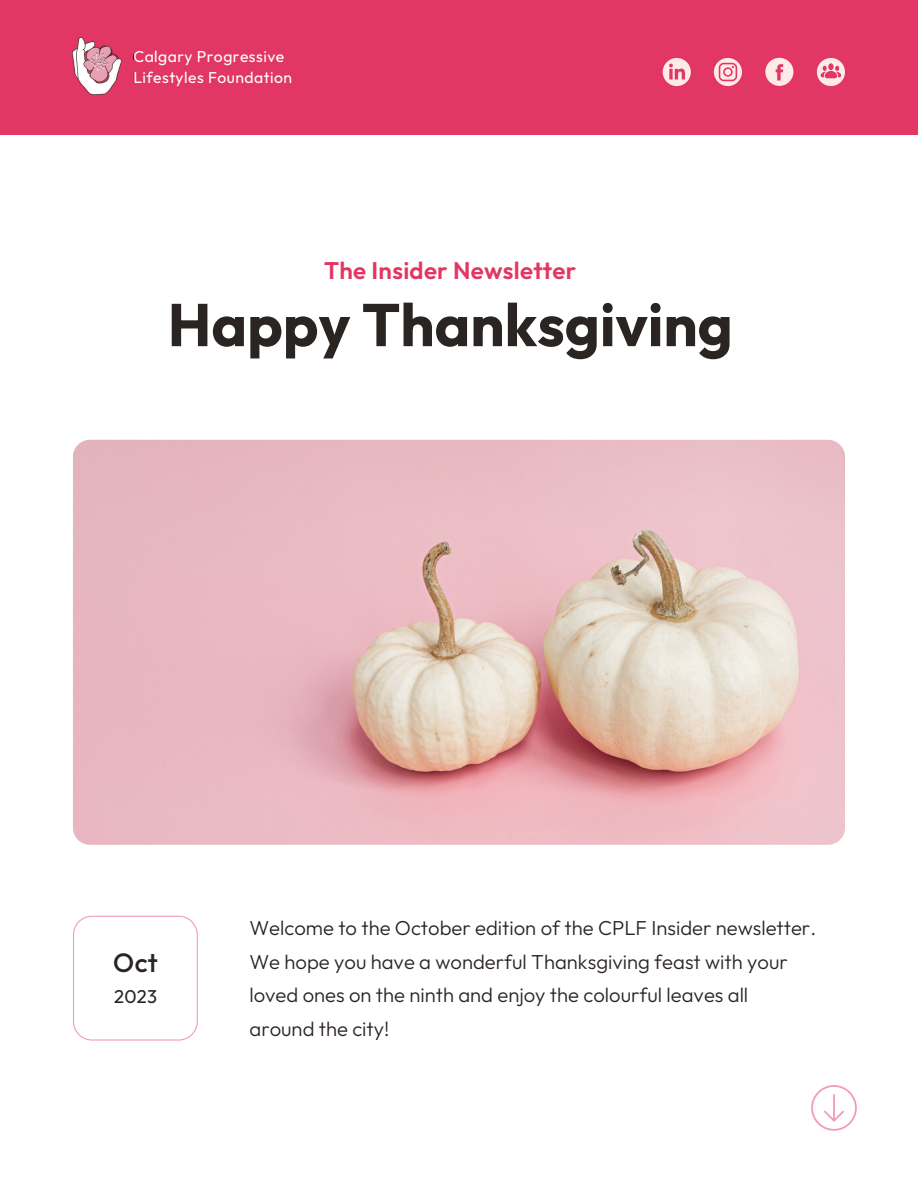
<style>
.page{position:relative;width:918px;height:1188px;background:#fff}
.page>*{position:absolute;margin:0;border:0;box-sizing:border-box;transform-origin:0 0}
.t1{font:700 60px "Outfit";color:#2a2422}
.t2{font:500 26.55px "Outfit";color:#2a2422}
.t3{font:600 24px "Outfit";letter-spacing:.015em;color:#e23664}
.t4{font:300 20.25px/33.8px "Outfit";color:#2a2422}
.t5{font:18.6px "Outfit";color:#2a2422}
.t6{font:15.75px "Outfit";letter-spacing:.03em;color:#fff}
</style>
<div class="page">
<div style="left:0;top:0;width:918px;height:134px;background:#e23664"></div>
<img style="left:73px;top:37px;width:61px;height:58px">
<svg style="left:765px;top:58px;width:28px;height:28px"></svg>
<svg style="left:817px;top:58px;width:28px;height:28px"></svg>
<svg style="left:663px;top:58px;width:28px;height:28px"></svg>
<svg style="left:714px;top:58px;width:28px;height:28px"></svg>
<img style="left:73px;top:440px;width:772px;height:405px;border-radius:17px">
<svg style="left:73px;top:916px;width:125px;height:125px"></svg>
<svg style="left:811px;top:1085px;width:46px;height:46px"></svg>
<p class="t6" style="left:133px;top:46px;width:152px">Calgary Progressive</p>
<p class="t6" style="left:133px;top:67px;width:160px">Lifestyles Foundation</p>
<p class="t3" style="left:324px;top:255px;width:254px">The Insider Newsletter</p>
<p class="t1" style="left:168px;top:286px;width:567px">Happy Thanksgiving</p>
<p class="t2" style="left:113px;top:946px;width:46px">Oct</p>
<p class="t5" style="left:114px;top:985px;width:44px">2023</p>
<p class="t4" style="left:250px;top:910px;width:568px">Welcome to the October edition of the CPLF Insider newsletter.<br>We hope you have a wonderful Thanksgiving feast with your loved ones on the ninth and enjoy the colourful leaves all around the city!</p>
</div>
